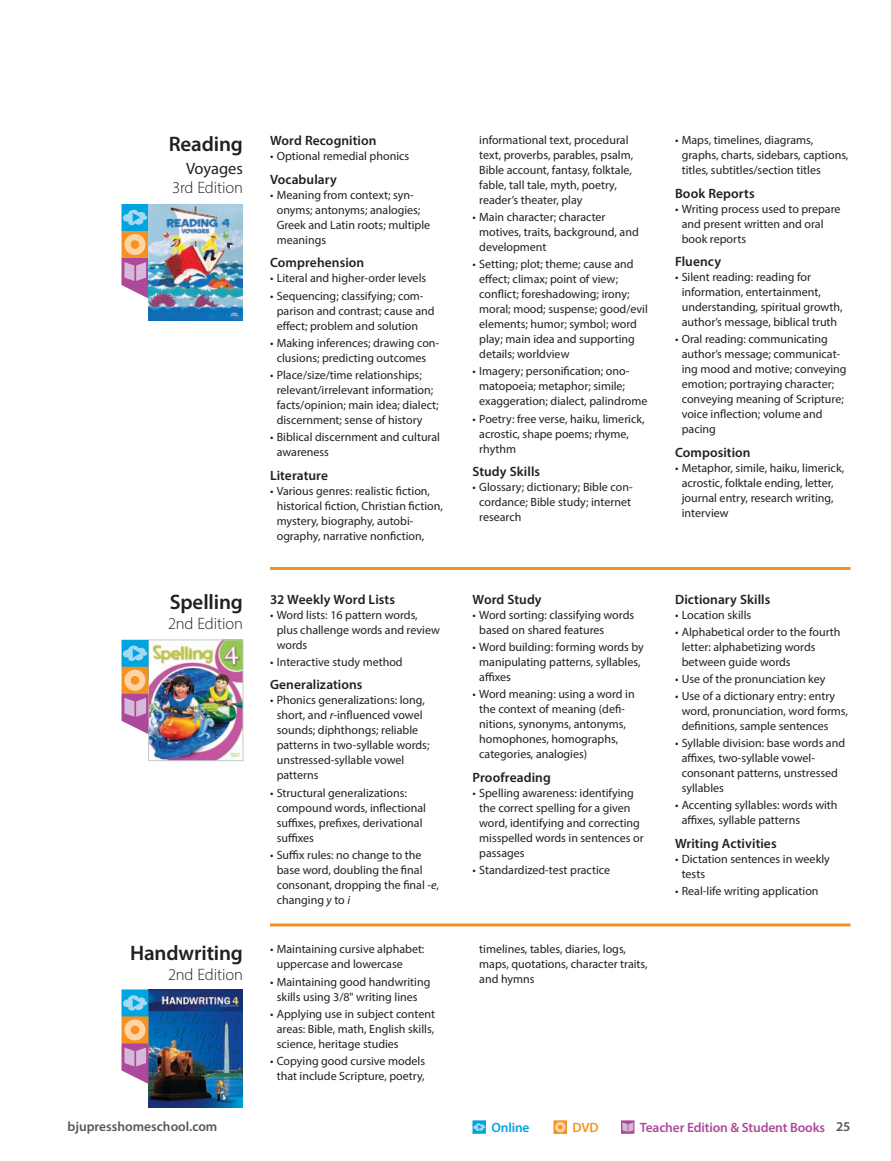
<style>
.page{position:relative;width:891px;height:1161px;background:#fff}
.page>*{position:absolute;margin:0;border:0;box-sizing:border-box;transform-origin:0 0}
.Subject_Title{font:600 21px "Myriad Pro";letter-spacing:-.005em;color:#231f20}
.Subject_Title-2{font:300 16.5px "Myriad Pro";letter-spacing:-.01em;color:#231f20}
.Subject_Title-3{font:16.5px "Myriad Pro";letter-spacing:-.005em;color:#231f20}
.Subhead{font:600 13.5px "Myriad Pro";letter-spacing:.005em;color:#231f20}
.t1{font:600 13.5px "Myriad Pro";letter-spacing:-.01em;color:#ad499b}
.t2{font:600 13.5px "Myriad Pro";color:#57585a}
.t3{font:600 13.5px "Myriad Pro";letter-spacing:-.01em;color:#00a5e0}
.t4{font:600 13.5px "Myriad Pro";color:#f69122}
.t5{font:12px/15px "Myriad Pro";color:#231f20}
.s1{font-style:italic}
.s2{color:#57585a}
</style>
<div class="page">
<div style="left:472px;top:1120px;width:14px;height:14px;background:#00a5e0"></div>
<svg style="left:473px;top:1123px;width:12px;height:8px"></svg>
<svg style="left:554px;top:1120px;width:13px;height:14px"></svg>
<svg style="left:555px;top:1122px;width:11px;height:10px"></svg>
<div style="left:621px;top:1120px;width:13px;height:14px;background:#ad499b"></div>
<svg style="left:622px;top:1122px;width:11px;height:10px"></svg>
<svg style="left:122px;top:204px;width:26px;height:94px;background:#a99eab"></svg>
<img style="left:148px;top:204px;width:95px;height:117px">
<img style="left:148px;top:989px;width:95px;height:119px">
<img style="left:150px;top:642px;width:91px;height:117px">
<div style="left:148px;top:640px;width:95px;height:121px;border:1px solid #c7c8ca"></div>
<hr style="left:270px;top:923px;width:580px;height:3px;background:#f1931f">
<svg style="left:122px;top:640px;width:26px;height:94px;background:#aa9eab"></svg>
<svg style="left:122px;top:989px;width:26px;height:95px;background:#aa9fac"></svg>
<hr style="left:270px;top:567px;width:580px;height:3px;background:#f1931f">
<p class="Subject_Title" style="left:169px;top:130px;width:76px">Reading</p>
<p class="Subject_Title-3" style="left:186px;top:158px;width:58px">Voyages</p>
<p class="Subject_Title-2" style="left:172px;top:178px;width:72px">3rd Edition</p>
<p class="Subhead" style="left:270px;top:132px;width:108px">Word Recognition</p>
<p class="t5" style="left:270px;top:148px;width:141px">• Optional remedial phonics</p>
<p class="Subhead" style="left:270px;top:171px;width:68px">Vocabulary</p>
<p class="t5" style="left:277px;top:187px;width:155px;text-indent:-7px">• Meaning from context; syn&shy;onyms; antonyms; analogies;<br>Greek and Latin roots; multiple meanings</p>
<p class="Subhead" style="left:270px;top:254px;width:96px">Comprehension</p>
<p class="t5" style="left:270px;top:271px;width:158px">• Literal and higher-order levels</p>
<p class="t5" style="left:277px;top:288px;width:159px;text-indent:-7px">• Sequencing; classifying; com&shy;parison and contrast; cause and effect; problem and solution</p>
<p class="t5" style="left:270px;top:335px;width:171px;text-align:center">• Making inferences; drawing con&shy;clusions; predicting outcomes</p>
<p class="t5" style="left:277px;top:367px;width:164px;text-indent:-7px">• Place/size/time relationships; relevant/irrelevant information; facts/opinion; main idea; dialect; discernment; sense of history</p>
<p class="t5" style="left:277px;top:429px;width:165px;text-indent:-7px">• Biblical discernment and cultural awareness</p>
<p class="Subhead" style="left:270px;top:467px;width:60px">Literature</p>
<p class="t5" style="left:277px;top:483px;width:168px;text-indent:-7px">• Various genres: realistic fiction, historical fiction, Christian fiction, mystery, biography, autobi&shy;ography, narrative nonfiction,</p>
<p class="t5" style="left:479px;top:132px;width:156px">informational text, procedural text, proverbs, parables, psalm,<br>Bible account, fantasy, folktale, fable, tall tale, myth, poetry, reader’s theater, play</p>
<p class="t5" style="left:479px;top:209px;width:161px;text-indent:-7px">• Main character; character motives, traits, background, and development</p>
<p class="t5" style="left:479px;top:257px;width:170px;text-indent:-7px">• Setting; plot; theme; cause and effect; climax; point of view; conflict; foreshadowing; irony; moral; mood; suspense; good/evil elements; humor; symbol; word play; main idea and supporting details; worldview</p>
<p class="t5" style="left:479px;top:364px;width:170px;text-indent:-7px">• Imagery; personification; ono&shy;matopoeia; metaphor; simile; exaggeration; dialect, palindrome</p>
<p class="t5" style="left:479px;top:411px;width:167px;text-indent:-7px">• Poetry: free verse, haiku, limerick, acrostic, shape poems; rhyme, rhythm</p>
<p class="Subhead" style="left:472px;top:463px;width:69px">Study Skills</p>
<p class="t5" style="left:479px;top:480px;width:155px;text-indent:-7px">• Glossary; dictionary; Bible con&shy;cordance; Bible study; internet research</p>
<p class="t5" style="left:682px;top:132px;width:168px;text-indent:-7px">• Maps, timelines, diagrams, graphs, charts, sidebars, captions, titles, subtitles/section titles</p>
<p class="Subhead" style="left:675px;top:185px;width:81px">Book Reports</p>
<p class="t5" style="left:682px;top:201px;width:160px;text-indent:-7px">• Writing process used to prepare and present written and oral book reports</p>
<p class="Subhead" style="left:675px;top:253px;width:48px">Fluency</p>
<p class="t5" style="left:682px;top:270px;width:162px;text-indent:-7px">• Silent reading: reading for information, entertainment, understanding, spiritual growth, author’s message, biblical truth</p>
<p class="t5" style="left:682px;top:332px;width:166px;text-indent:-7px">• Oral reading: communicating author’s message; communicat&shy;ing mood and motive; conveying emotion; portraying character; conveying meaning of Scripture; voice inflection; volume and pacing</p>
<p class="Subhead" style="left:675px;top:444px;width:77px">Composition</p>
<p class="t5" style="left:682px;top:460px;width:164px;text-indent:-7px">• Metaphor, simile, haiku, limerick, acrostic, folktale ending, letter, journal entry, research writing, interview</p>
<p class="Subject_Title" style="left:170px;top:589px;width:75px">Spelling</p>
<p class="Subject_Title-2" style="left:168px;top:613px;width:76px">2nd Edition</p>
<p class="Subhead" style="left:270px;top:590px;width:127px">32 Weekly Word Lists</p>
<p class="t5" style="left:277px;top:607px;width:165px;text-indent:-7px">• Word lists: 16 pattern words, plus challenge words and review words</p>
<p class="t5" style="left:270px;top:654px;width:134px">• Interactive study method</p>
<p class="Subhead" style="left:270px;top:676px;width:94px">Generalizations</p>
<p class="t5" style="left:277px;top:693px;width:154px;text-indent:-7px">• Phonics generalizations: long, short, and <span class="s1">r</span>-influenced vowel sounds; diphthongs; reliable patterns in two-syllable words; unstressed-syllable vowel patterns</p>
<p class="t5" style="left:277px;top:785px;width:151px;text-indent:-7px">• Structural generalizations: compound words, inflectional suffixes, prefixes, derivational suffixes</p>
<p class="t5" style="left:277px;top:847px;width:164px;text-indent:-7px">• Suffix rules: no change to the base word, doubling the final consonant, dropping the final -<span class="s1">e</span>, changing <span class="s1">y</span> to <span class="s1">i</span></p>
<p class="Subhead" style="left:472px;top:590px;width:71px">Word Study</p>
<p class="t5" style="left:479px;top:607px;width:156px;text-indent:-7px">• Word sorting: classifying words based on shared features</p>
<p class="t5" style="left:479px;top:639px;width:166px;text-indent:-7px">• Word building: forming words by manipulating patterns, syllables, affixes</p>
<p class="t5" style="left:479px;top:686px;width:157px;text-indent:-7px">• Word meaning: using a word in the context of meaning (defi&shy;nitions, synonyms, antonyms, homophones, homographs, categories, analogies)</p>
<p class="Subhead" style="left:472px;top:768px;width:80px">Proofreading</p>
<p class="t5" style="left:479px;top:785px;width:166px;text-indent:-7px">• Spelling awareness: identifying the correct spelling for a given word, identifying and correcting misspelled words in sentences or passages</p>
<p class="t5" style="left:472px;top:862px;width:139px">• Standardized-test practice</p>
<p class="Subhead" style="left:675px;top:590px;width:97px">Dictionary Skills</p>
<p class="t5" style="left:675px;top:607px;width:78px">• Location skills</p>
<p class="t5" style="left:682px;top:624px;width:160px;text-indent:-7px">• Alphabetical order to the fourth letter: alphabetizing words between guide words</p>
<p class="t5" style="left:675px;top:671px;width:152px">• Use of the pronunciation key</p>
<p class="t5" style="left:682px;top:688px;width:168px;text-indent:-7px">• Use of a dictionary entry: entry word, pronunciation, word forms, definitions, sample sentences</p>
<p class="t5" style="left:682px;top:736px;width:165px;text-indent:-7px">• Syllable division: base words and affixes, two-syllable vowel&shy;consonant patterns, unstressed syllables</p>
<p class="t5" style="left:682px;top:798px;width:157px;text-indent:-7px">• Accenting syllables: words with affixes, syllable patterns</p>
<p class="Subhead" style="left:675px;top:835px;width:103px">Writing Activities</p>
<p class="t5" style="left:682px;top:851px;width:150px;text-indent:-7px">• Dictation sentences in weekly tests</p>
<p class="t5" style="left:675px;top:883px;width:145px">• Real-life writing application</p>
<p class="Subject_Title" style="left:130px;top:940px;width:115px">Handwriting</p>
<p class="Subject_Title-2" style="left:168px;top:964px;width:76px">2nd Edition</p>
<p class="t5" style="left:277px;top:942px;width:149px;text-indent:-7px">• Maintaining cursive alphabet: uppercase and lowercase</p>
<p class="t5" style="left:270px;top:974px;width:162px;text-align:center">• Maintaining good handwriting skills using 3/8" writing lines</p>
<p class="t5" style="left:277px;top:1006px;width:160px;text-align:justify;text-indent:-7px">• Applying use in subject content areas: Bible, math, English skills, science, heritage studies</p>
<p class="t5" style="left:270px;top:1053px;width:157px;text-align:center">• Copying good cursive models that include Scripture, poetry,</p>
<p class="t5" style="left:479px;top:942px;width:170px">timelines, tables, diaries, logs, maps, quotations, character traits, and hymns</p>
<p class="t2" style="left:68px;top:1118px;width:151px">bjupresshomeschool.com</p>
<p class="t3" style="left:491px;top:1119px;width:40px">Online</p>
<p class="t4" style="left:572px;top:1119px;width:28px">DVD</p>
<p class="t1" style="left:640px;top:1119px;width:212px">Teacher Edition &amp; Student Books <span class="s2">25</span></p>
</div>
